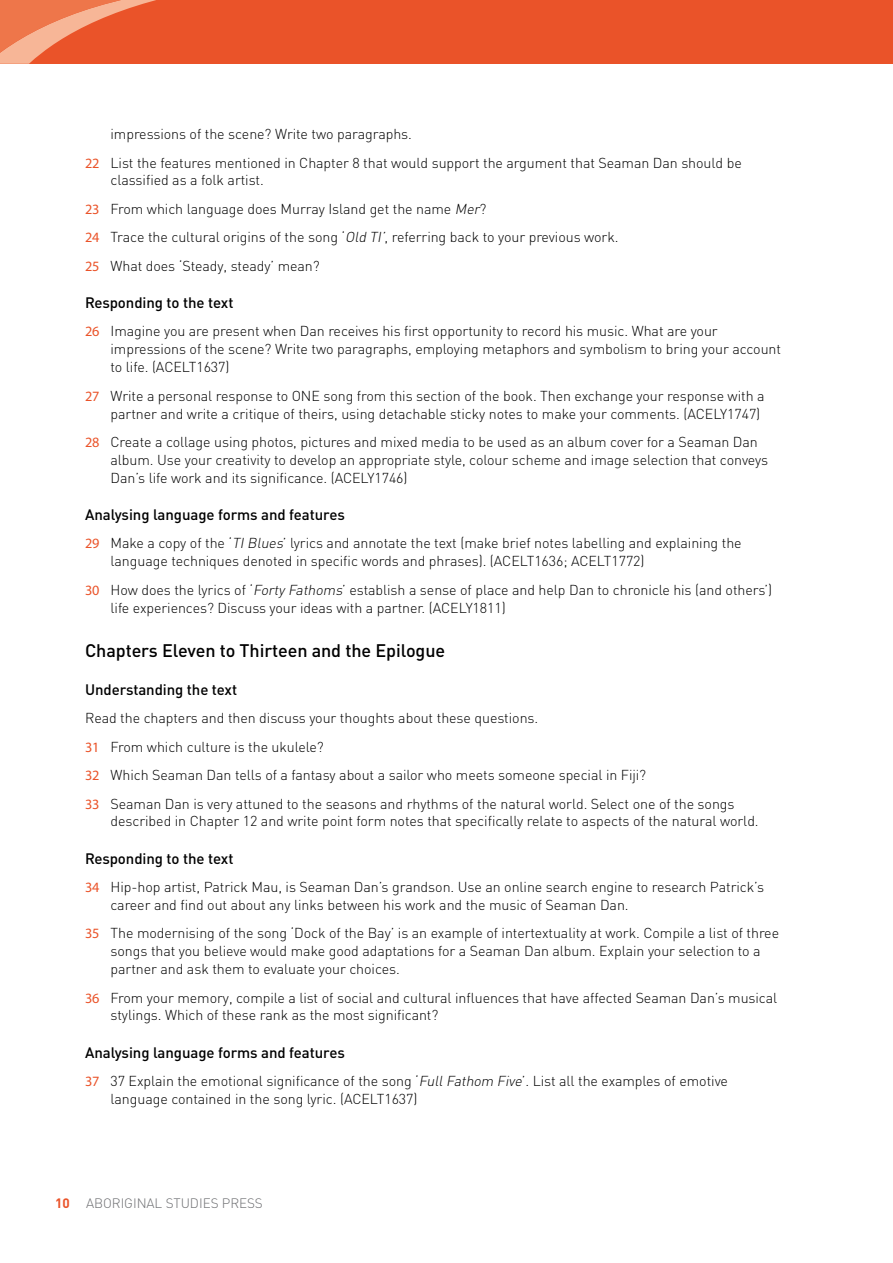
<style>
.page{position:relative;width:893px;height:1263px;background:#fff}
.page>*{position:absolute;margin:0;border:0;box-sizing:border-box;transform-origin:0 0}
.t1{font:500 18px "DINOT";letter-spacing:-.005em;color:#000}
.t2{font:500 15px "DINOT";letter-spacing:-.005em;color:#000}
.t3{font:300 14.25px/17.9px "DIN";letter-spacing:-.005em;color:#000}
.t4{font:300 13.5px "DIN";letter-spacing:-.005em;color:#6d6e71}
.s1{font-family:"Myriad Pro";font-weight:400;color:#ea5329}
.s2{font-style:italic}
.s3{font-family:"FFDIN";font-weight:700;color:#ea5329}
</style>
<div class="page">
<div style="left:4px;top:0;width:889px;height:64px;background:#ea5329"></div>
<svg style="left:0;top:0;width:156px;height:64px"></svg>
<p class="t3" style="left:85px;top:120px;width:658px;line-height:28.5px;text-indent:26px">impressions of the scene? Write two paragraphs.<br><span class="s1">22</span> List the features mentioned in Chapter 8 that would support the argument that Seaman Dan should be</p>
<p class="t3" style="left:85px;top:166px;width:535px;line-height:28.5px;text-indent:26px">classified as a folk artist.<br><span class="s1">23</span> From which language does Murray Island get the name <span class="s2">Mer</span>?<br><span class="s1">24</span> Trace the cultural origins of the song ‘<span class="s2">Old TI ’</span>, referring back to your previous work.<br><span class="s1">25</span> What does ‘Steady, steady’ mean?</p>
<p class="t2" style="left:85px;top:293px;width:150px">Responding to the text</p>
<p class="t3" style="left:111px;top:322px;width:672px;text-indent:-26px"><span class="s1">26</span> I magine you are present when Dan receives his first opportunity to record his music. What are your impressions of the scene? Write two paragraphs, employing metaphors and symbolism to bring your account to life. (ACELT</p>
<p class="t3" style="left:85px;top:353px;width:217px;line-height:28.5px;text-indent:111px">1637)<br><span class="s1">27</span> Write a personal response to ONE</p>
<p class="t3" style="left:111px;top:386px;width:655px;text-indent:213px">song from this section of the book. Then exchange your response with a partner and write a critique of theirs, using detachable sticky notes to make your comments. (ACELY1747)</p>
<p class="t3" style="left:111px;top:433px;width:659px;text-indent:-26px"><span class="s1">28</span> Create a collage using photos, pictures and mixed media to be used as an album cover for a Seaman Dan album. Use your creativity to develop an appropriate style, colour scheme and image selection that conveys<br>Dan’s life work and its significance. (ACELY1746)</p>
<p class="t2" style="left:85px;top:505px;width:261px">Analysing language forms and features</p>
<p class="t3" style="left:111px;top:534px;width:633px;text-indent:-26px"><span class="s1">29</span> Make a copy of the ‘<span class="s2">TI Blues</span>’ lyrics and annotate the text (make brief notes labelling and explaining the language techniques denoted in specific words and phrases). (ACELT</p>
<p class="t3" style="left:85px;top:547px;width:689px;line-height:28.5px;text-indent:526px">1772)<br><span class="s1">30</span> H ow does the lyrics of ‘<span class="s2">Forty Fathoms</span>’ establish a sense of place and help Dan to chronicle his (and others’)</p>
<p class="t3" style="left:111px;top:598px;width:397px">life experiences? Discuss your ideas with a partner. (ACELY1811)</p>
<p class="t1" style="left:85px;top:639px;width:362px">Chapters Eleven to Thirteen and the Epilogue</p>
<p class="t2" style="left:85px;top:680px;width:154px">U nderstanding the text</p>
<p class="t3" style="left:85px;top:704px;width:651px;line-height:28.5px">Read the chapters and then discuss your thoughts about these questions.<br><span class="s1">31</span> From which culture is the ukulele?<br><span class="s1">32</span> Which Seaman Dan tells of a fantasy about a sailor who meets someone special in Fiji?<br><span class="s1">33</span> Seaman Dan is very attuned to the seasons and rhythms of the natural world. Select one of the songs</p>
<p class="t3" style="left:111px;top:812px;width:650px">described in C hapter 12 and write point form notes that specifically relate to aspects of the natural world.</p>
<p class="t2" style="left:85px;top:848px;width:150px">Responding to the text</p>
<p class="t3" style="left:111px;top:878px;width:655px;text-indent:-26px"><span class="s1">34</span> H ip-hop artist, Patrick Mau, is Seaman Dan’s grandson. Use an online search engine to research Patrick’s career and find out about any links between his work and the music of Seaman Dan.</p>
<p class="t3" style="left:111px;top:924px;width:670px;text-indent:-26px"><span class="s1">35</span> The modernising of the song ‘Dock of the Bay’ is an example of intertextuality at work. Compile a list of three songs that you believe would make good adaptations for a Seaman Dan album. Explain your selection to a partner and ask them to evaluate your choices.</p>
<p class="t3" style="left:111px;top:988px;width:668px;text-indent:-26px"><span class="s1">36</span> From your memory, compile a list of social and cultural influences that have affected Seaman Dan’s musical stylings. Which of these rank as the most significant?</p>
<p class="t2" style="left:85px;top:1042px;width:261px">Analysing language forms and features</p>
<p class="t3" style="left:111px;top:1072px;width:619px;text-indent:-26px"><span class="s1">37</span> 37 Explain the emotional significance of the song ‘<span class="s2">FullFathom Five</span>’. List all the examples of emotive language contained in the song lyric. (ACELT</p>
<p class="t3" style="left:534px;top:552px;width:54px">1636; ACELT</p>
<p class="t3" style="left:384px;top:1090px;width:35px">1637)</p>
<p class="t4" style="left:55px;top:1194px;width:200px"><span class="s3">10</span> Aboriginal Studies Press</p>
</div>
